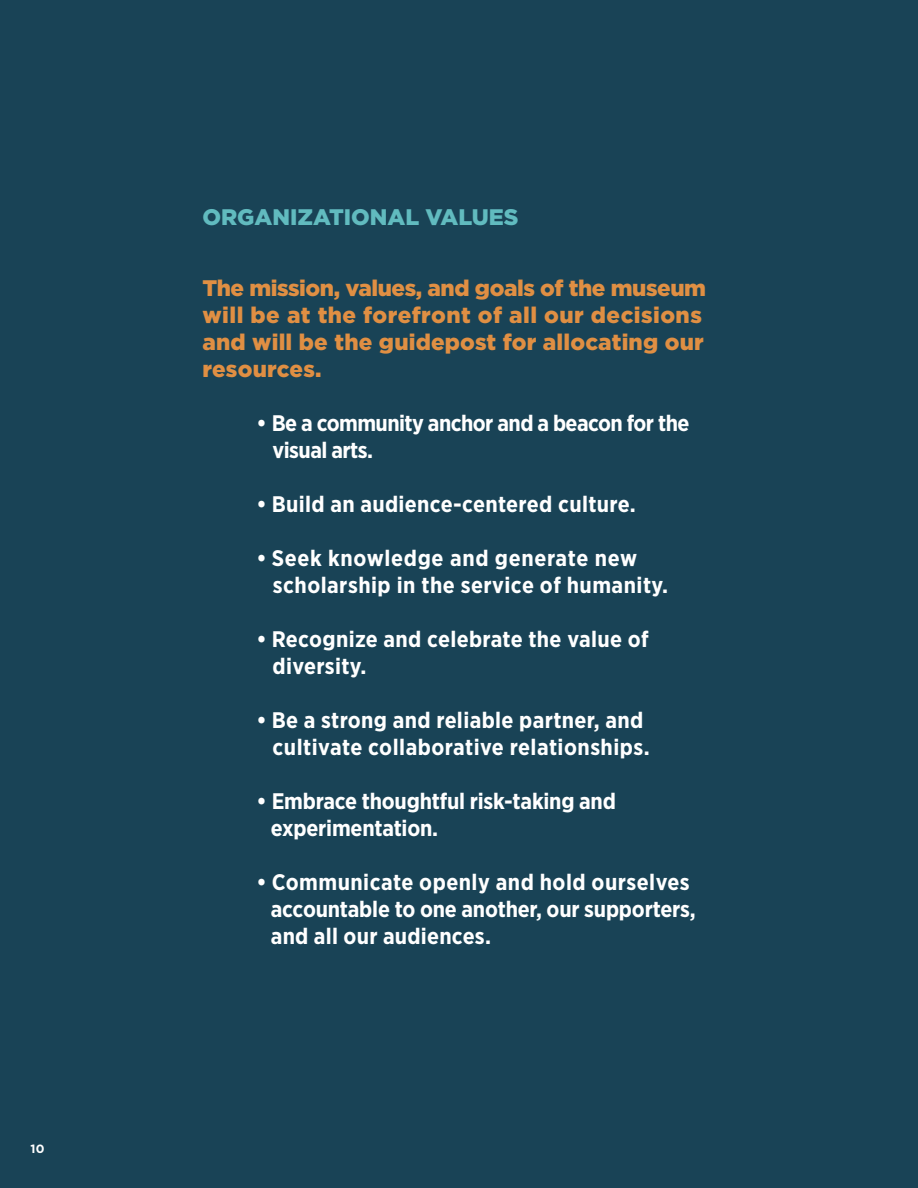
<style>
.page{position:relative;width:918px;height:1188px;background:#194356}
.page>*{position:absolute;margin:0;border:0;box-sizing:border-box;transform-origin:0 0}
.t1{font:700 22.5px/27px "Gotham Narrow";letter-spacing:.015em;color:#fff}
.t2{font:900 22.5px/27px "Gotham";letter-spacing:.005em;color:#e08f43}
.t3{font:700 22.5px/27px "Gotham Narrow";letter-spacing:-.01em;color:#fff}
.t4{font:700 22.5px/27px "Gotham Narrow";letter-spacing:-.025em;color:#fff}
.t5{font:900 22.5px "Gotham";color:#61bbbf}
.t6{font:700 12px "Gotham";color:#fff}
</style>
<div class="page">
<p class="t6" style="left:31px;top:1141px;width:15px">10</p>
<p class="t5" style="left:202px;top:202px;width:318px">ORGANIZATIONAL VALUES</p>
<p class="t2" style="left:202px;top:274px;width:505px">The mission, values, and goals of the museum will be at the forefront of all our decisions and will be the guidepost for allocating our resources.</p>
<p class="t4" style="left:273px;top:409px;width:418px;text-indent:-16px">• Be a community anchor and a beacon for the visual arts.</p>
<p class="t1" style="left:256px;top:490px;width:381px">• Build an audience-centered culture.</p>
<p class="t1" style="left:273px;top:544px;width:397px;text-indent:-16px">• Seek knowledge and generate new scholarship in the service of humanity.</p>
<p class="t1" style="left:273px;top:625px;width:378px;text-indent:-16px">• Recognize and celebrate the value of diversity.</p>
<p class="t1" style="left:256px;top:706px;width:395px;text-align:right">• Be a strong and reliable partner, and cultivate collaborative relationships.</p>
<p class="t3" style="left:271px;top:787px;width:347px;text-indent:-14px">• Embrace thoughtful risk-taking and experimentation.</p>
<p class="t1" style="left:271px;top:868px;width:426px;text-indent:-14px">• Communicate openly and hold ourselves accountable to one another, our supporters, and all our audiences.</p>
</div>
